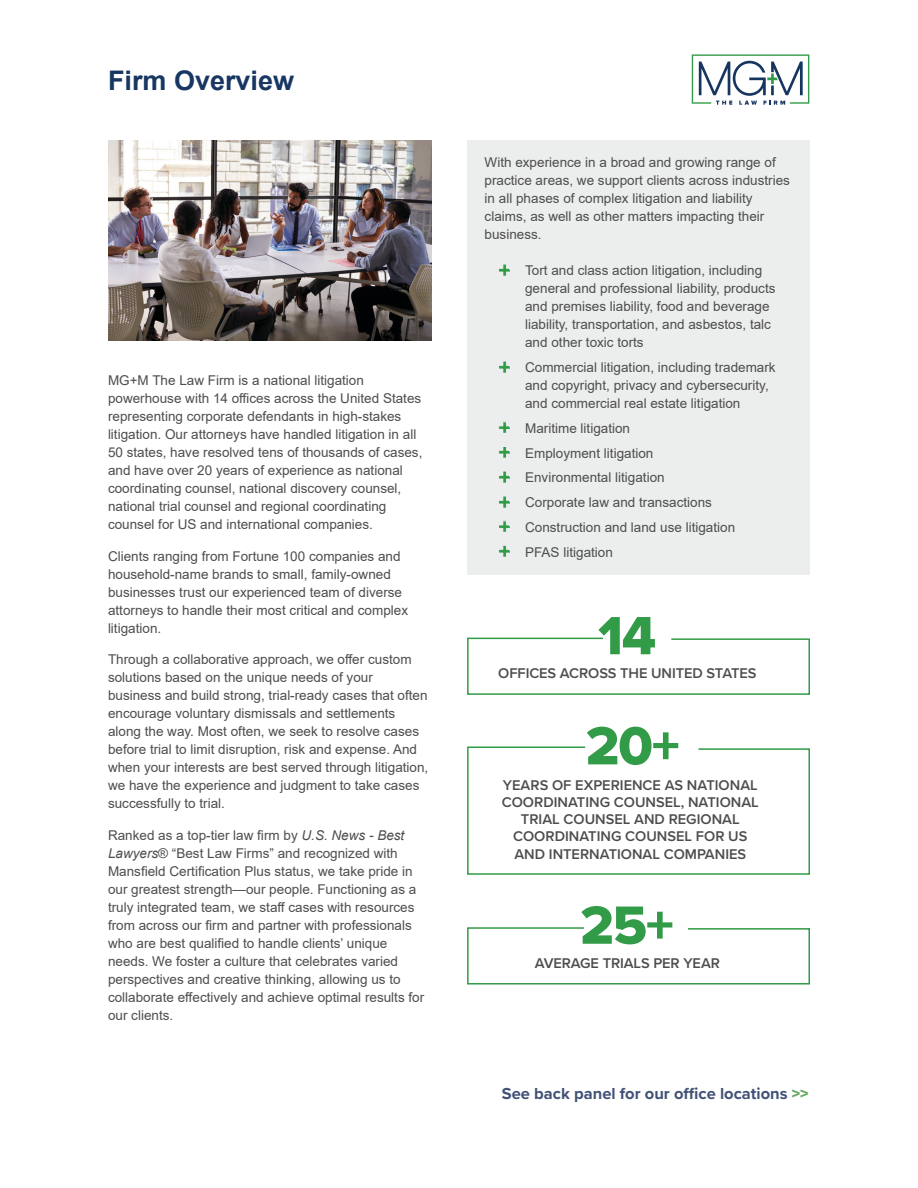
<style>
.page{position:relative;width:918px;height:1188px;background:#fff}
.page>*{position:absolute;margin:0;border:0;box-sizing:border-box;transform-origin:0 0}
.t1{font:55.8px "Proxima Nova Extrabld";color:#329b47}
.t2{font:700 27px "Arial";color:#173762}
.t3{font:700 16.5px "Proxima Nova";color:#415176}
.t4{font:600 14.7px/17.2px "Proxima Nova";color:#4d4d4f;text-align:center}
.List_Paragraph{font:13.5px/18px "Arial";color:#4d4d4f}
.s1{font-style:italic}
.s2{font-weight:900;font-size:19.5px;color:#66a962}
.s3{font-weight:900;font-size:19.5px;color:#5ca55a}
.s4{font-weight:900;font-size:19.5px;color:#7babb6}
.s5{font-weight:900;color:#66a962}
</style>
<div class="page">
<svg style="left:692px;top:54px;width:117px;height:51px"></svg>
<div style="left:467px;top:140px;width:343px;height:435px;background:#eceded"></div>
<img style="left:108px;top:141px;width:324px;height:199px">
<svg style="left:467px;top:746px;width:343px;height:129px"></svg>
<svg style="left:467px;top:637px;width:343px;height:58px"></svg>
<svg style="left:467px;top:927px;width:343px;height:58px"></svg>
<svg style="left:499px;top:265px;width:11px;height:11px"></svg>
<svg style="left:499px;top:362px;width:11px;height:10px"></svg>
<svg style="left:499px;top:422px;width:11px;height:11px"></svg>
<svg style="left:499px;top:447px;width:11px;height:11px"></svg>
<svg style="left:499px;top:472px;width:11px;height:11px"></svg>
<svg style="left:499px;top:497px;width:11px;height:10px"></svg>
<svg style="left:499px;top:521px;width:11px;height:11px"></svg>
<svg style="left:499px;top:546px;width:11px;height:11px"></svg>
<p class="t2" style="left:108px;top:61px;width:188px">Firm Overview</p>
<p class="List_Paragraph" style="left:108px;top:371px;width:316px">MG+M The Law Firm is a national litigation powerhouse with 14 offices across the United States representing corporate defendants in high-stakes litigation. Our attorneys have handled litigation in all 50 states, have resolved tens of thousands of cases, and have over 20 years of experience as national coordinating counsel, national discovery counsel, national trial counsel and regional coordinating counsel for US and international companies.</p>
<p class="List_Paragraph" style="left:108px;top:547px;width:302px">Clients ranging from Fortune 100 companies and household-name brands to small, family-owned businesses trust our experienced team of diverse attorneys to handle their most critical and complex litigation.</p>
<p class="List_Paragraph" style="left:108px;top:650px;width:322px">Through a collaborative approach, we offer custom solutions based on the unique needs of your business and build strong, trial-ready cases that often encourage voluntary dismissals and settlements along the way. Most often, we seek to resolve cases before trial to limit disruption, risk and expense. And when your interests are best served through litigation, we have the experience and judgment to take cases successfully to trial.</p>
<p class="List_Paragraph" style="left:108px;top:826px;width:318px">Ranked as a top-tier law firm by <span class="s1">U.S. News - Best Lawyers</span>® “Best Law Firms” and recognized with Mansfield Certification Plus status, we take pride in our greatest strength—our people. Functioning as a truly integrated team, we staff cases with resources from across our firm and partner with professionals who are best qualified to handle clients’ unique needs. We foster a culture that celebrates varied perspectives and creative thinking, allowing us to collaborate effectively and achieve optimal results for our clients.</p>
<p class="List_Paragraph" style="left:485px;top:154px;width:307px">With experience in a broad and growing range of practice areas, we support clients across industries in all phases of complex litigation and liability claims, as well as other matters impacting their business.</p>
<p class="List_Paragraph" style="left:525px;top:262px;width:252px;text-indent:-27px"><span class="s2">+</span> Tort and class action litigation, including general and professional liability, products and premises liability, food and beverage liability, transportation, and asbestos, talc and other toxic torts</p>
<p class="List_Paragraph" style="left:525px;top:358px;width:252px;text-indent:-27px"><span class="s3">+</span> Commercial litigation, including trademark and copyright, privacy and cybersecurity, and commercial real estate litigation</p>
<p class="List_Paragraph" style="left:498px;top:419px;width:134px"><span class="s3">+</span> Maritime litigation</p>
<p class="List_Paragraph" style="left:498px;top:444px;width:157px"><span class="s3">+</span> Employment litigation</p>
<p class="List_Paragraph" style="left:498px;top:469px;width:168px"><span class="s4">+</span> Environmental litigation</p>
<p class="List_Paragraph" style="left:498px;top:493px;width:215px"><span class="s3">+</span> Corporate law and transactions</p>
<p class="List_Paragraph" style="left:498px;top:518px;width:239px"><span class="s3">+</span> Construction and land use litigation</p>
<p class="List_Paragraph" style="left:498px;top:543px;width:116px"><span class="s3">+</span> PFAS litigation</p>
<p class="t1" style="left:598px;top:594px;width:59px">14</p>
<p class="t4" style="left:498px;top:664px;width:260px">OFFICES ACROSS THE UNITED STATES</p>
<p class="t1" style="left:586px;top:704px;width:96px">20+</p>
<p class="t4" style="left:502px;top:776px;width:259px">YEARS OF EXPERIENCE AS NATIONAL<br>COORDINATING COUNSEL, NATIONAL<br>TRIAL COUNSEL AND REGIONAL<br>COORDINATING COUNSEL FOR US<br>AND INTERNATIONAL COMPANIES</p>
<p class="t1" style="left:580px;top:884px;width:95px">25+</p>
<p class="t4" style="left:535px;top:955px;width:187px">AVERAGE TRIALS PER YEAR</p>
<p class="t3" style="left:502px;top:1081px;width:308px">See back panel for our office locations <span class="s5">&gt;&gt;</span></p>
</div>
